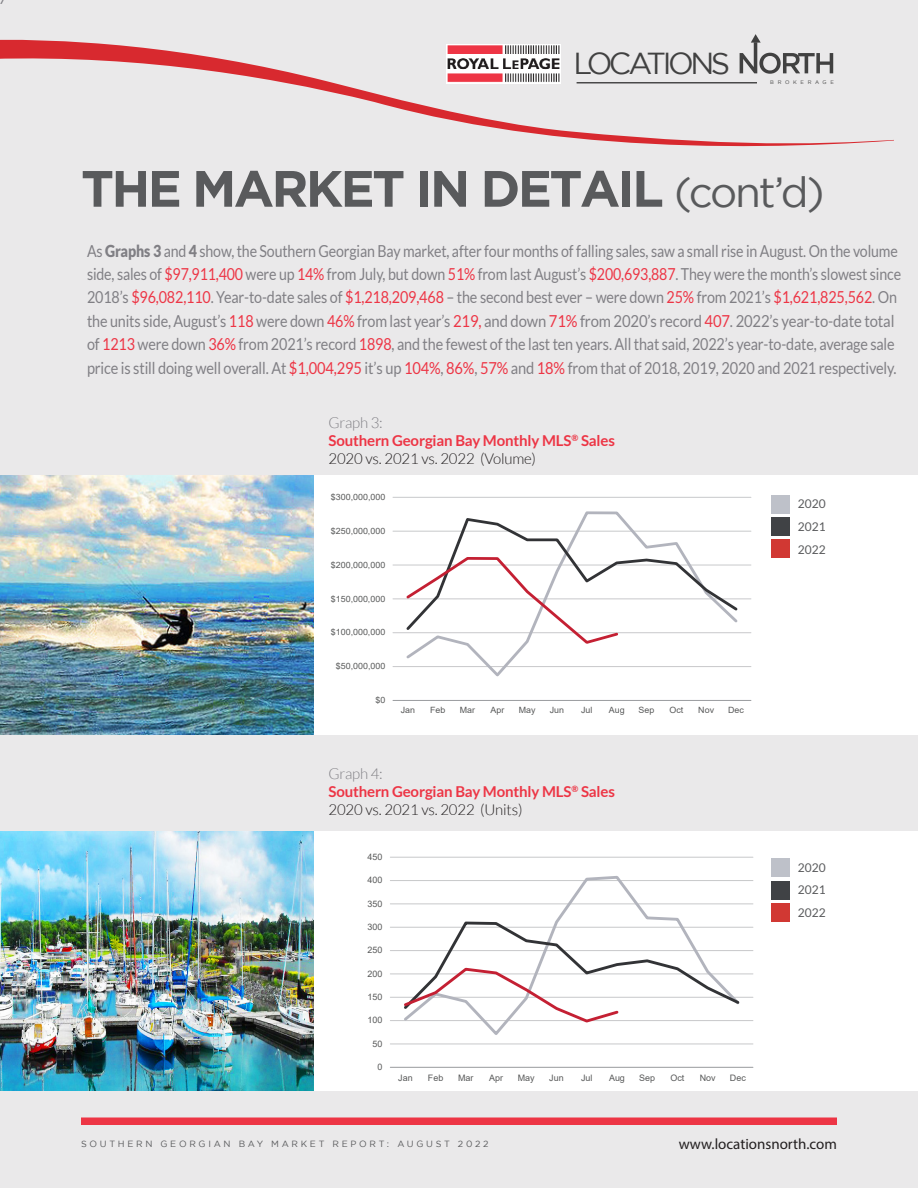
<style>
.page{position:relative;width:918px;height:1188px;background:#eae9ea}
.page>*{position:absolute;margin:0;border:0;box-sizing:border-box;transform-origin:0 0}
.t1{font:700 51px "Gotham";letter-spacing:-.05em;color:#595a5c}
.t2{font:30.3px "Gotham";letter-spacing:-.115em;color:#414141}
.t3{font:16.5px/23.4px "Lato";letter-spacing:-.01em;color:#807f84;scale:.86 1}
.t4{font:700 15px/18px "Lato";letter-spacing:-.01em;color:#ed3545}
.t5{font:15px "Myriad Pro";color:#231f20}
.t6{font:12px/22.8px "Lato";color:#595a5c;text-align:justify}
.t7{font:9px "Gotham";letter-spacing:.3em;color:#595a5c}
.t8{font:8.85px "Arial";color:#585959}
.t9{font:8.7px "Arial";color:#585959}
.t10{font:8.55px "Arial";color:#585959}
.t11{font:5.25px "Gotham";letter-spacing:.7em;color:#414141}
.s1{font-weight:400;font-size:42px}
.s2{font-weight:900}
.s3{color:#ed3545}
.s4{font-weight:300;color:#807f84}
.s5{font-weight:300;color:#231f20}
</style>
<div class="page">
<div style="left:0;top:476px;width:918px;height:259px;background:#fff"></div>
<div style="left:0;top:831px;width:918px;height:259px;background:#fff"></div>
<div style="left:771px;top:495px;width:18px;height:18px;background:#bec1c9"></div>
<div style="left:771px;top:517px;width:18px;height:19px;background:#404245"></div>
<div style="left:771px;top:540px;width:18px;height:18px;background:#d13833"></div>
<hr style="left:393px;top:666px;width:358px;height:1px;background:#c7c8ca">
<hr style="left:393px;top:632px;width:358px;height:1px;background:#c7c8ca">
<hr style="left:393px;top:599px;width:358px;height:1px;background:#c7c8ca">
<hr style="left:393px;top:565px;width:358px;height:1px;background:#c7c8ca">
<hr style="left:393px;top:531px;width:358px;height:1px;background:#c7c8ca">
<hr style="left:393px;top:497px;width:358px;height:1px;background:#c7c8ca">
<hr style="left:393px;top:700px;width:358px;height:1px;background:#989a9d">
<svg style="left:406px;top:511px;width:215px;height:166px"></svg>
<svg style="left:404px;top:516px;width:336px;height:130px"></svg>
<div style="left:323px;top:843px;width:434px;height:248px;background:#fff"></div>
<hr style="left:390px;top:1044px;width:363px;height:1px;background:#c7c8ca">
<hr style="left:390px;top:1020px;width:363px;height:1px;background:#c7c8ca">
<hr style="left:390px;top:997px;width:363px;height:1px;background:#c7c8ca">
<hr style="left:390px;top:974px;width:363px;height:1px;background:#c7c8ca">
<hr style="left:390px;top:950px;width:363px;height:1px;background:#c7c8ca">
<hr style="left:390px;top:927px;width:363px;height:1px;background:#c7c8ca">
<hr style="left:390px;top:904px;width:363px;height:1px;background:#c7c8ca">
<hr style="left:390px;top:880px;width:363px;height:1px;background:#c7c8ca">
<hr style="left:390px;top:857px;width:363px;height:1px;background:#c7c8ca">
<hr style="left:390px;top:1067px;width:363px;height:1px;background:#989a9d">
<svg style="left:401px;top:876px;width:341px;height:159px"></svg>
<svg style="left:401px;top:920px;width:341px;height:104px"></svg>
<div style="left:771px;top:859px;width:18px;height:18px;background:#bec1c9"></div>
<div style="left:771px;top:881px;width:18px;height:18px;background:#404245"></div>
<div style="left:771px;top:903px;width:18px;height:19px;background:#d13833"></div>
<div style="left:81px;top:1118px;width:756px;height:7px;background:#ed3545"></div>
<img style="left:0;top:476px;width:314px;height:259px">
<img style="left:0;top:831px;width:314px;height:259px">
<svg style="left:0;top:37px;width:894px;height:110px"></svg>
<h2 class="t2" style="left:573px;top:46px;width:158px">LOCATIONS</h2>
<p class="t11" style="left:770px;top:80px;width:65px">BROKERAGE</p>
<p class="t1" style="left:81px;top:159px;width:745px">THE MARKET IN DETAIL <span class="s1">(cont’d)</span></p>
<p class="t3" style="left:87px;top:239px;width:948px">As <span class="s2">Graphs 3</span> and <span class="s2">4</span> show, the Southern Georgian Bay market, after four months of falling sales, saw a small rise in August. On the volume side, sales of <span class="s3">$97,911,400</span> were up <span class="s3">14%</span> from July, but down <span class="s3">51%</span> from last August’s <span class="s3">$200,693,887</span>. They were the month’s slowest since 2018’s <span class="s3">$96,082,110</span>. Year-to-date sales of <span class="s3">$1,218,209,468</span> – the second best ever – were down <span class="s3">25%</span> from 2021’s <span class="s3">$1,621,825,562</span>. On the units side, August’s <span class="s3">118</span> were down <span class="s3">46%</span> from last year’s <span class="s3">219,</span> and down <span class="s3">71%</span> from 2020’s record <span class="s3">407</span>. 2022’s year-to-date total of <span class="s3">1213</span> were down <span class="s3">36%</span> from 2021’s record <span class="s3">1898</span>, and the fewest of the last ten years. All that said, 2022’s year-to-date, average sale price is still doing well overall. At <span class="s3">$1,004,295</span> it’s up <span class="s3">104%</span>, <span class="s3">86%</span>, <span class="s3">57%</span> and <span class="s3">18%</span> from that of 2018, 2019, 2020 and 2021 respectively.</p>
<p class="t4" style="left:328px;top:413px;width:288px"><span class="s4">Graph 3:<br></span>Southern Georgian Bay Monthly MLS<sup>®</sup> Sales<br><span class="s5">2020 vs. 2021 vs. 2022 (Volume)</span></p>
<p class="t9" style="left:331px;top:491px;width:56px">$300,000,000</p>
<p class="t10" style="left:331px;top:525px;width:56px">$250,000,000</p>
<p class="t10" style="left:331px;top:559px;width:56px">$200,000,000</p>
<p class="t10" style="left:331px;top:593px;width:56px">$150,000,000</p>
<p class="t10" style="left:331px;top:627px;width:56px">$100,000,000</p>
<p class="t9" style="left:336px;top:660px;width:51px">$50,000,000</p>
<p class="t10" style="left:375px;top:694px;width:11px">$0</p>
<p class="t10" style="left:401px;top:705px;width:16px">Jan</p>
<p class="t10" style="left:430px;top:705px;width:17px">Feb</p>
<p class="t10" style="left:460px;top:705px;width:17px">Mar</p>
<p class="t10" style="left:490px;top:705px;width:15px">Apr</p>
<p class="t10" style="left:519px;top:705px;width:18px">May</p>
<p class="t10" style="left:550px;top:705px;width:16px">Jun</p>
<p class="t10" style="left:581px;top:705px;width:13px">Jul</p>
<p class="t10" style="left:609px;top:705px;width:17px">Aug</p>
<p class="t10" style="left:639px;top:705px;width:17px">Sep</p>
<p class="t10" style="left:669px;top:705px;width:15px">Oct</p>
<p class="t10" style="left:698px;top:705px;width:17px">Nov</p>
<p class="t10" style="left:728px;top:705px;width:17px">Dec</p>
<p class="t4" style="left:328px;top:764px;width:288px"><span class="s4">Graph 4:<br></span>Southern Georgian Bay Monthly MLS<sup>®</sup> Sales<br><span class="s5">2020 vs. 2021 vs. 2022 (Units)</span></p>
<p class="t8" style="left:368px;top:851px;width:16px">450</p>
<p class="t8" style="left:368px;top:874px;width:16px">400</p>
<p class="t8" style="left:368px;top:898px;width:16px">350</p>
<p class="t8" style="left:368px;top:921px;width:16px">300</p>
<p class="t8" style="left:368px;top:944px;width:16px">250</p>
<p class="t8" style="left:368px;top:968px;width:16px">200</p>
<p class="t8" style="left:368px;top:991px;width:16px">150</p>
<p class="t8" style="left:368px;top:1014px;width:16px">100</p>
<p class="t8" style="left:373px;top:1038px;width:11px">50</p>
<p class="t8" style="left:378px;top:1061px;width:6px">0</p>
<p class="t8" style="left:398px;top:1072px;width:16px">Jan</p>
<p class="t8" style="left:428px;top:1072px;width:17px">Feb</p>
<p class="t8" style="left:458px;top:1072px;width:17px">Mar</p>
<p class="t8" style="left:489px;top:1072px;width:15px">Apr</p>
<p class="t8" style="left:518px;top:1072px;width:18px">May</p>
<p class="t8" style="left:549px;top:1072px;width:16px">Jun</p>
<p class="t8" style="left:581px;top:1072px;width:13px">Jul</p>
<p class="t8" style="left:609px;top:1072px;width:17px">Aug</p>
<p class="t8" style="left:639px;top:1072px;width:17px">Sep</p>
<p class="t8" style="left:670px;top:1072px;width:15px">Oct</p>
<p class="t8" style="left:700px;top:1072px;width:17px">Nov</p>
<p class="t8" style="left:730px;top:1072px;width:17px">Dec</p>
<p class="t6" style="left:798px;top:492px;width:29px">2020<br>2021<br>2022</p>
<p class="t6" style="left:798px;top:856px;width:29px">2020<br>2021<br>2022</p>
<p class="t7" style="left:81px;top:1139px;width:409px">SOUTHERN GEORGIAN BAY MARKET REPORT: AUGUST 2022</p>
<p class="t5" style="left:679px;top:1134px;width:160px">www.locationsnorth.com</p>
</div>
